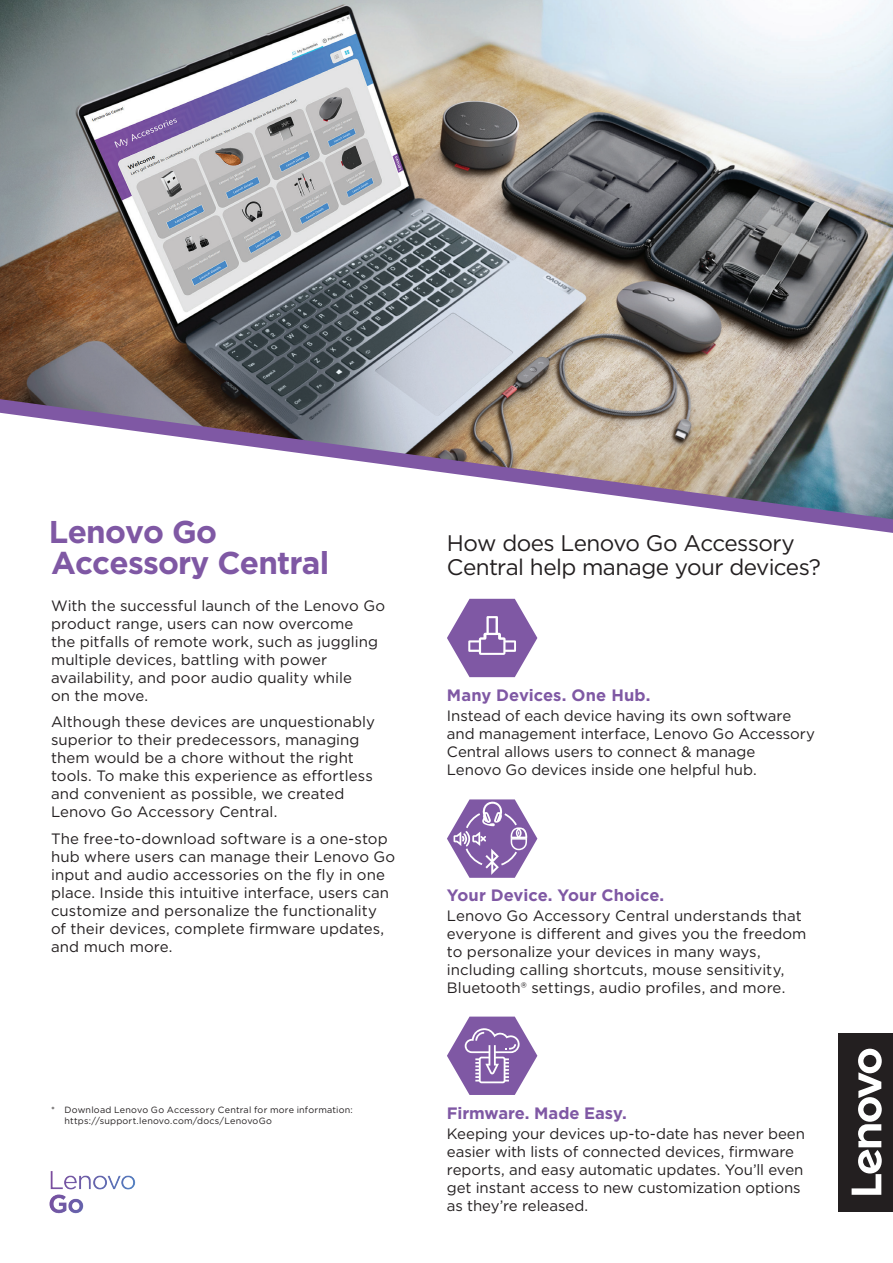
<style>
.page{position:relative;width:893px;height:1263px;background:#fff}
.page>*{position:absolute;margin:0;border:0;box-sizing:border-box;transform-origin:0 0}
.t1{font:700 31.5px/31.5px "Gotham";letter-spacing:-.025em;color:#7f58a4}
.t2{font:22.5px/24px "Gotham";letter-spacing:-.025em;color:#231f20}
.t3{font:700 16.5px "Gotham";color:#7f58a4}
.t4{font:15px/18px "Gotham";color:#231f20}
.t5{font:9px/10.8px "Gotham";letter-spacing:.025em;color:#231f20}
</style>
<div class="page">
<img style="left:0;top:0;width:893px;height:388px">
<div style="left:838px;top:1033px;width:55px;height:178px;background:#231f20"></div>
<svg style="left:852px;top:1049px;width:30px;height:146px"></svg>
<img style="left:49px;top:1171px;width:87px;height:43px">
<svg style="left:447px;top:599px;width:90px;height:78px"></svg>
<svg style="left:447px;top:799px;width:90px;height:79px"></svg>
<svg style="left:447px;top:1016px;width:90px;height:79px"></svg>
<svg style="left:0;top:388px;width:893px;height:145px"></svg>
<h1 class="t1" style="left:49px;top:516px;width:282px">Lenovo Go<br>Accessory Central</h1>
<p class="t4" style="left:51px;top:596px;width:336px">With the successful launch of the Lenovo Go product range, users can now overcome<br>the pitfalls of remote work, such as juggling multiple devices, battling with power availability, and poor audio quality while<br>on the move.</p>
<p class="t4" style="left:51px;top:713px;width:325px">Although these devices are unquestionably superior to their predecessors, managing them would be a chore without the right tools. To make this experience as effortless and convenient as possible, we created Lenovo Go Accessory Central.</p>
<p class="t4" style="left:51px;top:829px;width:346px">The free-to-download software is a one-stop hub where users can manage their Lenovo Go input and audio accessories on the fly in one place. Inside this intuitive interface, users can customize and personalize the functionality of their devices, complete firmware updates, and much more.</p>
<p class="t5" style="left:65px;top:1104px;width:290px;text-indent:-14px">* Download Lenovo Go Accessory Central for more information: https://support.lenovo.com/docs/LenovoGo</p>
<h2 class="t2" style="left:447px;top:530px;width:375px">How does Lenovo Go Accessory<br>Central help manage your devices?</h2>
<p class="t3" style="left:447px;top:684px;width:205px">Many Devices. One Hub.</p>
<p class="t4" style="left:447px;top:706px;width:370px">Instead of each device having its own software and management interface, Lenovo Go Accessory Central allows users to connect &amp; manage<br>Lenovo Go devices inside one helpful hub.</p>
<p class="t3" style="left:447px;top:884px;width:219px">Your Device. Your Choice.</p>
<p class="t4" style="left:447px;top:906px;width:361px">Lenovo Go Accessory Central understands that everyone is different and gives you the freedom to personalize your devices in many ways, including calling shortcuts, mouse sensitivity, Bluetooth® settings, audio profiles, and more.</p>
<p class="t3" style="left:447px;top:1102px;width:182px">Firmware. Made Easy.</p>
<p class="t4" style="left:447px;top:1125px;width:360px">Keeping your devices up-to-date has never been easier with lists of connected devices, firmware reports, and easy automatic updates. You’ll even get instant access to new customization options as they’re released.</p>
</div>
